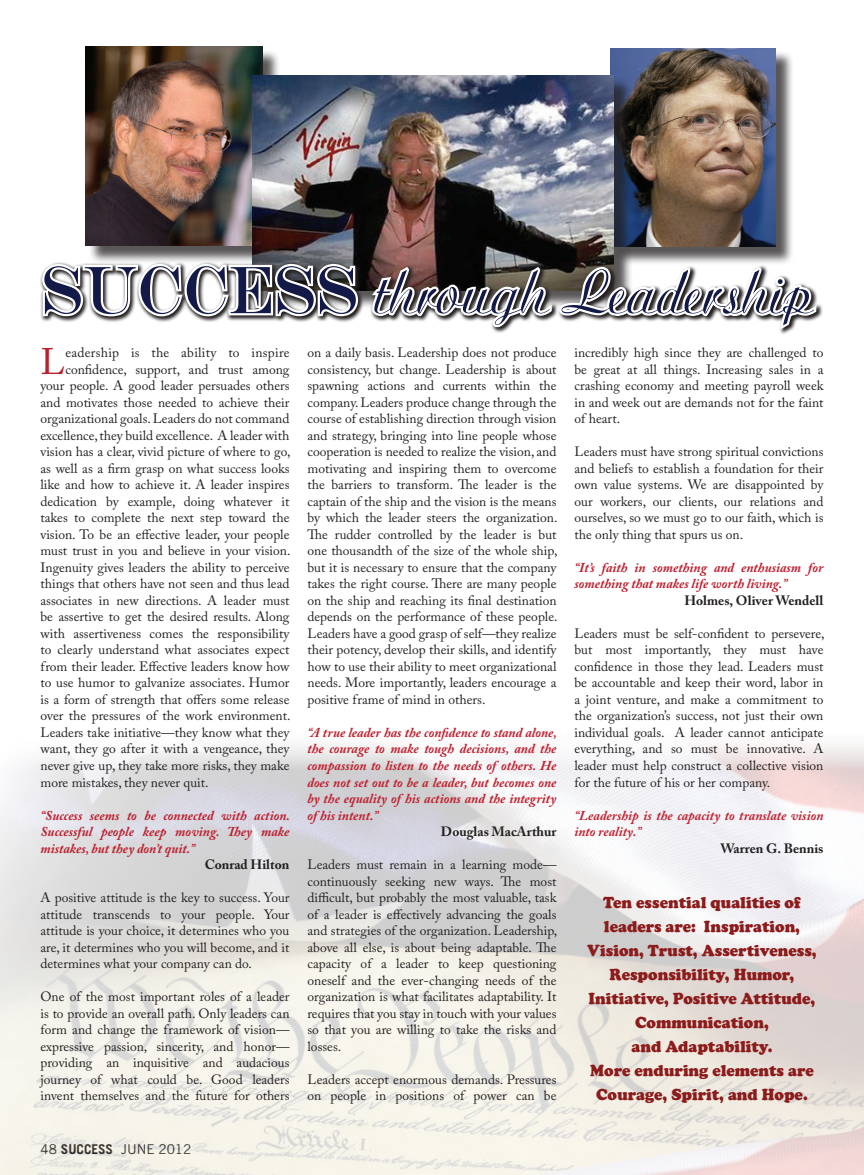
<style>
.page{position:relative;width:864px;height:1175px;background:#fff}
.page>*{position:absolute;margin:0;border:0;box-sizing:border-box;transform-origin:0 0}
.t1{font:61.5px "Agnes";color:#131a48}
.t2{font:36.75px "Adobe Caslon Pro";color:#b8222e}
.t3{font:900 16.5px/24px "Cooper";color:#8c1b1b;text-align:center;scale:.96 1}
.t4{font:13.5px/16.5px "Adobe Caslon Pro";color:#231f20;text-align:justify}
.t5{font:italic 700 13.5px/16.5px "Adobe Caslon Pro";color:#be212f;text-align:justify}
.t6{font:italic 700 13.5px/16.5px "Adobe Caslon Pro";color:#bb202e;text-align:justify}
.t7{font:italic 700 13.5px/16.5px "Adobe Caslon Pro";color:#bd202f}
.t8{font:700 13.5px "Adobe Caslon Pro";color:#231f20}
.t9{font:italic 700 13.5px/16.5px "Adobe Caslon Pro";color:#c02331}
.t10{font:13.5px "Adobe Caslon Pro";letter-spacing:.02em;color:#231f20}
.content_Subs_Sm{font:13.5px "Trade Gothic LT Std";letter-spacing:-.005em;color:#231f20}
.s1{font-family:"Engravers";font-size:67.5px}
.s2{font-weight:700}
</style>
<div class="page">
<img style="left:0;top:745px;width:864px;height:429px">
<div style="left:88px;top:49px;width:193px;height:215px;background:#231f20;opacity:.75"></div>
<img style="left:85px;top:46px;width:177px;height:200px">
<div style="left:613px;top:50px;width:181px;height:215px;background:#231f20;opacity:.75"></div>
<img style="left:611px;top:48px;width:165px;height:198px">
<div style="left:255px;top:78px;width:377px;height:231px;background:#231f20;opacity:.75"></div>
<img style="left:253px;top:75px;width:361px;height:187px">
<svg style="left:41px;top:262px;width:782px;height:60px"></svg>
<svg style="left:40px;top:261px;width:321px;height:58px"></svg>
<svg style="left:367px;top:264px;width:452px;height:70px"></svg>
<p class="t1" style="left:40px;top:258px;width:777px"><span class="s1">SUCCESS</span> through Leadership</p>
<p class="t2" style="left:40px;top:339px;width:26px">L</p>
<p class="t10" style="left:66px;top:345px;width:225px">eadership is the ability to inspire</p>
<p class="t4" style="left:308px;top:344px;width:251px">on a daily basis. Leadership does not produce consistency, but change. Leadership is about spawning actions and currents within the company. Leaders produce change through the course of establishing direction through vision and strategy, bringing into line people whose cooperation is needed to realize the vision, and motivating and inspiring them to overcome the barriers to transform. The leader is the captain of the ship and the vision is the means by which the leader steers the organization.<br>The rudder controlled by the leader is but one thousandth of the size of the whole ship, but it is necessary to ensure that the company takes the right course. There are many people on the ship and reaching its final destination depends on the performance of these people.<br>Leaders have a good grasp of self—they realize their potency, develop their skills, and identify how to use their ability to meet organizational needs. More importantly, leaders encourage a positive frame of mind in others.</p>
<p class="t5" style="left:308px;top:724px;width:251px">“A true leader has the confidence to stand alone, the courage to make tough decisions, and the compassion to listen to the needs of others. He does not set out to be a leader, but becomes one by the equality of his actions and the integrity of his intent.”</p>
<p class="t8" style="left:441px;top:823px;width:117px">Douglas MacArthur</p>
<p class="t4" style="left:308px;top:856px;width:251px">Leaders must remain in a learning mode— continuously seeking new ways. The most difficult, but probably the most valuable, task of a leader is effectively advancing the goals and strategies of the organization. Leadership, above all else, is about being adaptable. The capacity of a leader to keep questioning oneself and the ever-changing needs of the organization is what facilitates adaptability. It requires that you stay in touch with your values so that you are willing to take the risks and losses.</p>
<p class="t4" style="left:308px;top:1070px;width:251px">Leaders accept enormous demands. Pressures on people in positions of power can be</p>
<p class="t4" style="left:574px;top:344px;width:251px">incredibly high since they are challenged to be great at all things. Increasing sales in a crashing economy and meeting payroll week in and week out are demands not for the faint of heart.</p>
<p class="t4" style="left:574px;top:443px;width:251px">Leaders must have strong spiritual convictions and beliefs to establish a foundation for their own value systems. We are disappointed by our workers, our clients, our relations and ourselves, so we must go to our faith, which is the only thing that spurs us on.</p>
<p class="t7" style="left:574px;top:559px;width:251px">“It’s faith in something and enthusiasm for something that makes life worth living.”</p>
<p class="t8" style="left:684px;top:592px;width:141px">Holmes, Oliver Wendell</p>
<p class="t4" style="left:574px;top:625px;width:251px">Leaders must be self-confident to persevere, but most importantly, they must have confidence in those they lead. Leaders must be accountable and keep their word, labor in a joint venture, and make a commitment to the organization’s success, not just their own individual goals. A leader cannot anticipate everything, and so must be innovative. A leader must help construct a collective vision for the future of his or her company.</p>
<p class="t9" style="left:574px;top:806px;width:251px">“Leadership is the capacity to translate vision into reality.”</p>
<p class="t8" style="left:721px;top:840px;width:104px">Warren G. Bennis</p>
<p class="t4" style="left:66px;top:361px;width:225px">confidence, support, and trust among</p>
<p class="t4" style="left:40px;top:377px;width:251px">your people. A good leader persuades others</p>
<p class="t4" style="left:40px;top:394px;width:251px">and motivates those needed to achieve their</p>
<p class="t4" style="left:40px;top:410px;width:250px">organizational goals. Leaders do not command</p>
<p class="t4" style="left:40px;top:427px;width:250px">excellence, they build excellence. A leader with</p>
<p class="t4" style="left:40px;top:443px;width:251px">vision has a clear, vivid picture of where to go,</p>
<p class="t4" style="left:40px;top:460px;width:251px">as well as a firm grasp on what success looks</p>
<p class="t4" style="left:40px;top:476px;width:250px">like and how to achieve it. A leader inspires</p>
<p class="t4" style="left:40px;top:493px;width:251px">dedication by example, doing whatever it</p>
<p class="t4" style="left:40px;top:509px;width:250px">takes to complete the next step toward the</p>
<p class="t4" style="left:40px;top:526px;width:251px">vision. To be an effective leader, your people</p>
<p class="t4" style="left:40px;top:542px;width:251px">must trust in you and believe in your vision.</p>
<p class="t4" style="left:40px;top:559px;width:251px">Ingenuity gives leaders the ability to perceive</p>
<p class="t4" style="left:40px;top:575px;width:250px">things that others have not seen and thus lead</p>
<p class="t4" style="left:40px;top:592px;width:250px">associates in new directions. A leader must</p>
<p class="t4" style="left:40px;top:608px;width:250px">be assertive to get the desired results. Along</p>
<p class="t4" style="left:40px;top:625px;width:251px">with assertiveness comes the responsibility</p>
<p class="t4" style="left:40px;top:641px;width:251px">to clearly understand what associates expect</p>
<p class="t4" style="left:40px;top:658px;width:251px">from their leader. Effective leaders know how</p>
<p class="t4" style="left:40px;top:674px;width:251px">to use humor to galvanize associates. Humor</p>
<p class="t4" style="left:40px;top:691px;width:251px">is a form of strength that offers some release</p>
<p class="t4" style="left:40px;top:707px;width:251px">over the pressures of the work environment.</p>
<p class="t4" style="left:40px;top:724px;width:250px">Leaders take initiative—they know what they</p>
<p class="t4" style="left:40px;top:740px;width:250px">want, they go after it with a vengeance, they</p>
<p class="t4" style="left:40px;top:757px;width:251px">never give up, they take more risks, they make</p>
<p class="t4" style="left:40px;top:773px;width:170px">more mistakes, they never quit.</p>
<p class="t6" style="left:40px;top:806px;width:251px">“Success seems to be connected with action.<br>Successful people keep moving. They make mistakes, but they don’t quit.”</p>
<p class="t8" style="left:205px;top:856px;width:86px">Conrad Hilton</p>
<p class="t4" style="left:40px;top:889px;width:251px">A positive attitude is the key to success. Your attitude transcends to your people. Your attitude is your choice, it determines who you are, it determines who you will become, and it determines what your company can do.</p>
<p class="t4" style="left:40px;top:988px;width:251px">One of the most important roles of a leader is to provide an overall path. Only leaders can form and change the framework of vision— expressive passion, sincerity, and honor— providing an inquisitive and audacious journey of what could be. Good leaders invent themselves and the future for others</p>
<p class="t3" style="left:587px;top:890px;width:240px">Ten essential qualities of leaders are: Inspiration,<br>Vision, Trust, Assertiveness,<br>Responsibility, Humor,<br>Initiative, Positive Attitude,<br>Communication,</p>
<p class="t3" style="left:631px;top:1034px;width:148px">and Adaptability.</p>
<p class="t3" style="left:590px;top:1058px;width:234px">More enduring elements are<br>Courage, Spirit, and Hope.</p>
<p class="content_Subs_Sm" style="left:40px;top:1141px;width:152px">48 <span class="s2">SUCCESS</span> JUNE 2012</p>
</div>
